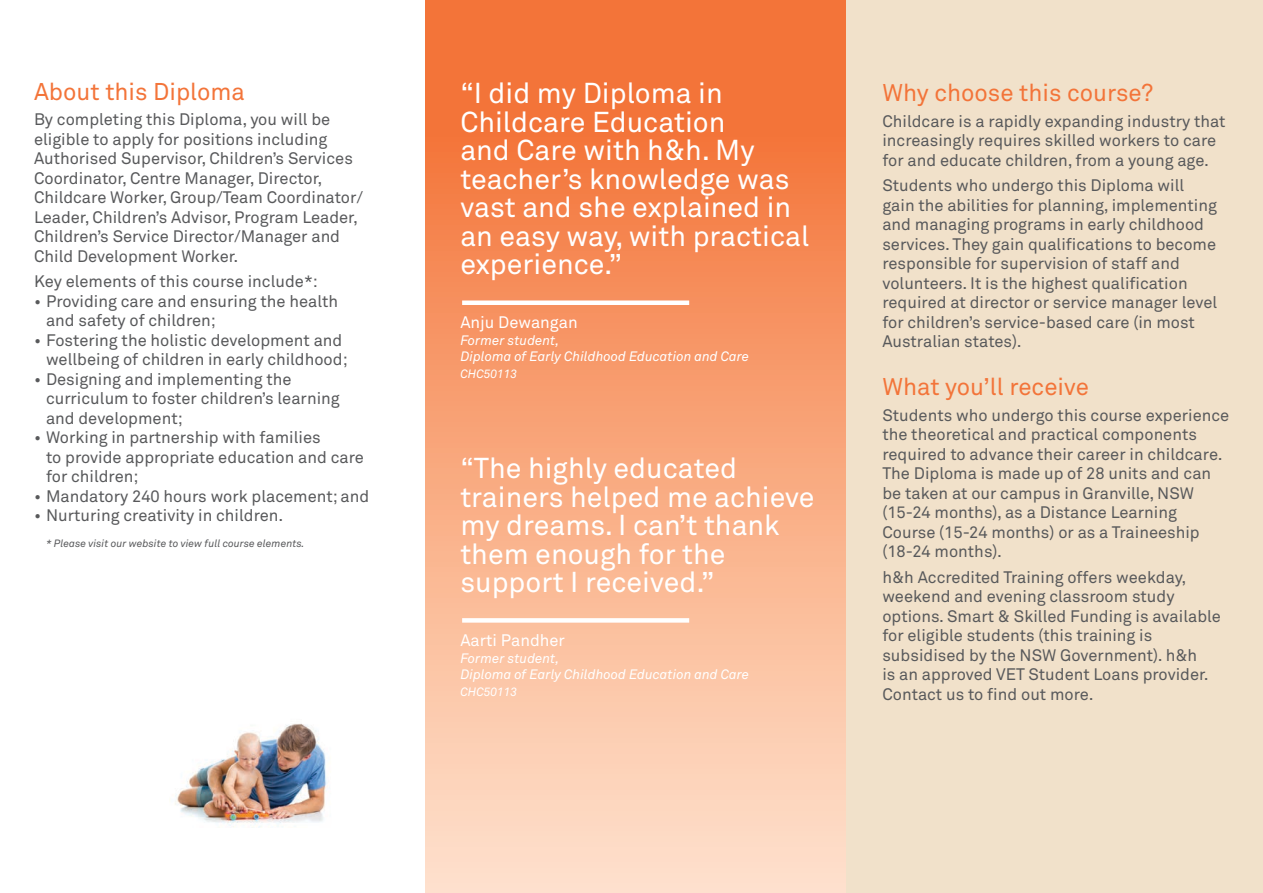
<style>
.page{position:relative;width:1263px;height:893px;background:#fff}
.page>*{position:absolute;margin:0;border:0;box-sizing:border-box;transform-origin:0 0}
.t1{font:28.5px/28.5px "Akkurat";color:#fff}
.t2{font:24px "Akkurat";color:#f37439}
.t3{font:16.5px/19.5px "Akkurat";color:#58595b}
.t4{font:16.5px "Akkurat";color:#fff}
.t5{font:italic 13.5px/16.5px "Akkurat";color:#fff}
.t6{font:italic 12px "Akkurat";color:#fff}
.t7{font:italic 10.5px "Akkurat";color:#58595b}
</style>
<div class="page">
<div style="left:425px;top:0;width:421px;height:893px;background:linear-gradient(to bottom,#f26827,#ffe3cf)"></div>
<div style="left:846px;top:0;width:417px;height:893px;background:#f1e1ca"></div>
<div style="left:462px;top:300px;width:227px;height:5px;background:#fff"></div>
<div style="left:462px;top:618px;width:227px;height:5px;background:#fff"></div>
<img style="left:175px;top:723px;width:153px;height:104px">
<h2 class="t2" style="left:34px;top:76px;width:213px">About this Diploma</h2>
<p class="t3" style="left:34px;top:109px;width:331px">By completing this Diploma, you will be eligible to apply for positions including Authorised Supervisor, Children’s Services Coordinator, Centre Manager, Director, Childcare Worker, Group/Team Coordinator/ Leader, Children’s Advisor, Program Leader, Children’s Service Director/Manager and Child Development Worker.</p>
<p class="t3" style="left:34px;top:271px;width:285px">Key elements of this course include*:</p>
<p class="t3" style="left:46px;top:291px;width:294px;text-indent:-12px">• Providing care and ensuring the health and safety of children;</p>
<p class="t3" style="left:46px;top:330px;width:303px;text-indent:-12px">• Fostering the holistic development and wellbeing of children in early childhood;</p>
<p class="t3" style="left:46px;top:369px;width:295px;text-indent:-12px">• Designing and implementing the curriculum to foster children’s learning and development;</p>
<p class="t3" style="left:46px;top:428px;width:319px;text-indent:-12px">• Working in partnership with families<br>to provide appropriate education and care for children;</p>
<p class="t3" style="left:34px;top:486px;width:337px">• Mandatory 240 hours work placement; and</p>
<p class="t3" style="left:34px;top:506px;width:251px">• Nurturing creativity in children.</p>
<p class="t7" style="left:46px;top:537px;width:260px">* Please visit our website to view full course elements.</p>
<h1 class="t1" style="left:460px;top:79px;width:351px">“I did my Diploma in<br>Childcare Education<br>and Care with h&amp;h. My teacher’s knowledge was vast and she explained in an easy way, with practical experience.”</h1>
<p class="t4" style="left:460px;top:312px;width:119px">Anju Dewangan</p>
<p class="t5" style="left:460px;top:332px;width:290px">Former student,<br>Diploma of Early Childhood Education and Care</p>
<p class="t6" style="left:460px;top:366px;width:58px">CHC50113</p>
<h1 class="t1" style="left:460px;top:454px;width:356px">“The highly educated trainers helped me achieve my dreams. I can’t thank them enough for the support I received.”</h1>
<p class="t4" style="left:460px;top:630px;width:106px">Aarti Pandher</p>
<p class="t5" style="left:460px;top:650px;width:290px">Former student,<br>Diploma of Early Childhood Education and Care</p>
<p class="t6" style="left:460px;top:684px;width:58px">CHC50113</p>
<h2 class="t2" style="left:882px;top:78px;width:272px">Why choose this course?</h2>
<p class="t3" style="left:882px;top:111px;width:345px">Childcare is a rapidly expanding industry that increasingly requires skilled workers to care for and educate children, from a young age.</p>
<p class="t3" style="left:882px;top:175px;width:336px">Students who undergo this Diploma will gain the abilities for planning, implementing and managing programs in early childhood services. They gain qualifications to become responsible for supervision of staff and volunteers. It is the highest qualification required at director or service manager level for children’s service-based care (in most Australian states).</p>
<h2 class="t2" style="left:882px;top:372px;width:208px">What you’ll receive</h2>
<p class="t3" style="left:882px;top:405px;width:348px">Students who undergo this course experience the theoretical and practical components required to advance their career in childcare.<br>The Diploma is made up of 28 units and can be taken at our campus in Granville, NSW (15-24 months), as a Distance Learning Course (15-24 months) or as a Traineeship (18-24 months).</p>
<p class="t3" style="left:882px;top:567px;width:340px">h&amp;h Accredited Training offers weekday, weekend and evening classroom study options. Smart &amp; Skilled Funding is available for eligible students (this training is subsidised by the NSW Government). h&amp;h<br>is an approved VET Student Loans provider.<br>Contact us to find out more.</p>
</div>
